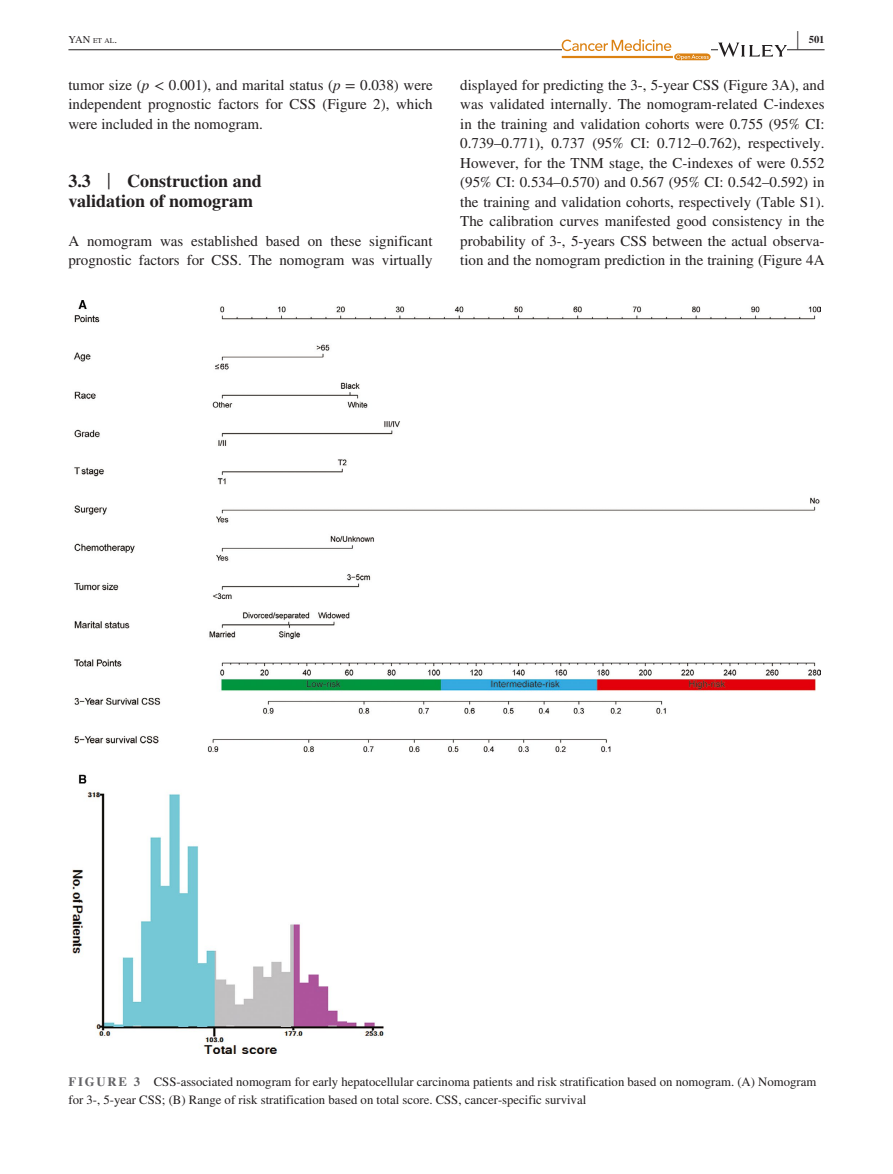
<style>
.page{position:relative;width:893px;height:1174px;background:#fff}
.page>*{position:absolute;margin:0;border:0;box-sizing:border-box;transform-origin:0 0}
.t1{font:700 25.95px "STIX";color:#231f20;scale:.36 1}
.t2{font:700 18px/19.5px "STIX";color:#231f20}
.t3{font:15px/19.5px "STIX";color:#231f20;text-align:justify}
.t4{font:12.75px/18px "STIX";color:#231f20}
.t5{font:10.5px "STIX";color:#231f20}
.t6{font:700 10.5px "STIX";color:#231f20}
.s1{font-size:7.35px}
.s2{font-style:italic}
.s3{font-weight:400;font-size:23.7px}
.s4{font-weight:700;color:#636366}
</style>
<div class="page">
<hr style="left:68px;top:49px;width:756px;height:1px;background:#231f20">
<svg style="left:562px;top:39px;width:149px;height:21px"></svg>
<svg style="left:718px;top:43px;width:69px;height:14px"></svg>
<img style="left:72px;top:300px;width:749px;height:753px">
<h1 class="t1" style="left:797px;top:25px;width:7px">|</h1>
<p class="t5" style="left:68px;top:32px;width:50px">YAN <span class="s1">et al</span>.</p>
<p class="t6" style="left:809px;top:33px;width:17px">501</p>
<p class="t3" style="left:68px;top:76px;width:366px">tumor size (<span class="s2">p</span> &lt; 0.001), and marital status (<span class="s2">p</span> = 0.038) were independent prognostic factors for CSS (Figure 2), which were included in the nomogram.</p>
<p class="t3" style="left:460px;top:76px;width:366px">displayed for predicting the 3-, 5-year CSS (Figure 3A), and was validated internally. The nomogram-related C-indexes in the training and validation cohorts were 0.755 (95% CI:<br>0.739–0.771), 0.737 (95% CI: 0.712–0.762), respectively.<br>However, for the TNM stage, the C-indexes of were 0.552 (95% CI: 0.534–0.570) and 0.567 (95% CI: 0.542–0.592) in the training and validation cohorts, respectively (Table S1).<br>The calibration curves manifested good consistency in the probability of 3-, 5-years CSS between the actual observa&shy;tion and the nomogram prediction in the training (Figure 4A</p>
<p class="t2" style="left:68px;top:171px;width:195px">3.3 <span class="s3">|</span> Construction and validation of nomogram</p>
<p class="t3" style="left:68px;top:232px;width:366px">A nomogram was established based on these significant prognostic factors for CSS. The nomogram was virtually</p>
<p class="t4" style="left:68px;top:1073px;width:749px"><span class="s4">FIGURE 3</span> CSS-associated nomogram for early hepatocellular carcinoma patients and risk stratification based on nomogram. (A) Nomogram for 3-, 5-year CSS; (B) Range of risk stratification based on total score. CSS, cancer-specific survival</p>
</div>
